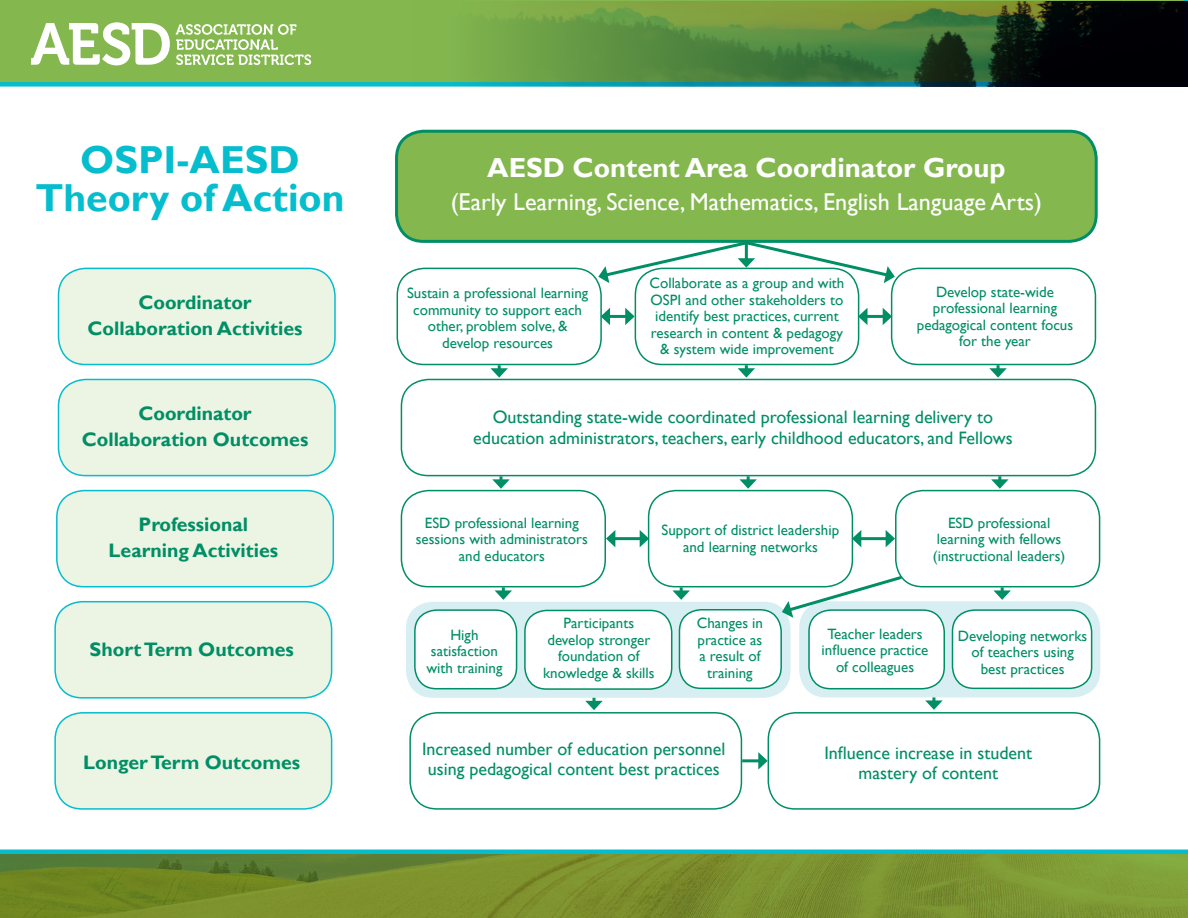
<style>
.page{position:relative;width:1188px;height:918px;background:#fff}
.page>*{position:absolute;margin:0;border:0;box-sizing:border-box;transform-origin:0 0}
.t1{font:700 39px/37.5px "Gill Sans";color:#05bdcd;text-align:center}
.t2{font:700 27.6px "Gill Sans";color:#fff}
.t3{font:24.3px "Gill Sans";color:#fff}
.t4{font:700 19.5px/25.5px "Gill Sans";color:#008e65;text-align:center}
.t5{font:18px/19.5px "Gill Sans";color:#008e65;text-align:center}
.t6{font:15px/16.5px "Gill Sans";color:#008e65;text-align:center}
</style>
<div class="page">
<svg style="left:0;top:0;width:1188px;height:87px"></svg>
<svg style="left:31px;top:22px;width:139px;height:43px"></svg>
<svg style="left:176px;top:24px;width:135px;height:41px"></svg>
<img style="left:412px;top:1px;width:776px;height:86px">
<svg style="left:0;top:850px;width:1188px;height:68px"></svg>
<div style="left:397px;top:131px;width:699px;height:110px;background:#84b84f;border-radius:27px"></div>
<div style="left:395px;top:130px;width:703px;height:113px;border:3px solid #008e65;border-radius:27px"></div>
<div style="left:58px;top:268px;width:277px;height:97px;background:#ecf4e4;border-radius:27px"></div>
<div style="left:58px;top:268px;width:278px;height:97px;border:2px solid #05bdcd;border-radius:27px"></div>
<div style="left:58px;top:379px;width:277px;height:97px;background:#ecf4e4;border-radius:27px"></div>
<div style="left:58px;top:379px;width:278px;height:97px;border:2px solid #05bdcd;border-radius:27px"></div>
<div style="left:57px;top:491px;width:276px;height:96px;background:#ecf4e4;border-radius:27px"></div>
<div style="left:56px;top:490px;width:278px;height:97px;border:2px solid #05bdcd;border-radius:27px"></div>
<div style="left:55px;top:602px;width:277px;height:96px;background:#ecf4e4;border-radius:27px"></div>
<div style="left:54px;top:601px;width:278px;height:98px;border:2px solid #05bdcd;border-radius:27px"></div>
<div style="left:55px;top:713px;width:277px;height:96px;background:#ecf4e4;border-radius:27px"></div>
<div style="left:54px;top:712px;width:278px;height:98px;border:2px solid #05bdcd;border-radius:27px"></div>
<div style="left:397px;top:268px;width:205px;height:97px;border:2px solid #008e65;border-radius:27px"></div>
<div style="left:635px;top:268px;width:224px;height:97px;border:2px solid #008e65;border-radius:27px"></div>
<div style="left:891px;top:268px;width:205px;height:97px;border:2px solid #008e65;border-radius:27px"></div>
<svg style="left:598px;top:239px;width:297px;height:44px"></svg>
<hr style="left:607px;top:315px;width:21px;height:3px;background:#008e65">
<svg style="left:625px;top:308px;width:10px;height:17px"></svg>
<svg style="left:601px;top:308px;width:9px;height:17px"></svg>
<hr style="left:865px;top:315px;width:20px;height:3px;background:#008e65">
<svg style="left:883px;top:308px;width:9px;height:17px"></svg>
<svg style="left:858px;top:308px;width:10px;height:17px"></svg>
<div style="left:401px;top:379px;width:695px;height:97px;border:2px solid #008e65;border-radius:27px"></div>
<svg style="left:490px;top:365px;width:18px;height:13px"></svg>
<svg style="left:738px;top:365px;width:17px;height:13px"></svg>
<svg style="left:989px;top:365px;width:18px;height:13px"></svg>
<div style="left:401px;top:490px;width:205px;height:97px;border:2px solid #008e65;border-radius:27px"></div>
<div style="left:648px;top:490px;width:205px;height:97px;border:2px solid #008e65;border-radius:27px"></div>
<div style="left:895px;top:490px;width:205px;height:97px;border:2px solid #008e65;border-radius:27px"></div>
<hr style="left:613px;top:537px;width:29px;height:3px;background:#008e65">
<svg style="left:640px;top:530px;width:9px;height:17px"></svg>
<svg style="left:606px;top:530px;width:9px;height:17px"></svg>
<hr style="left:859px;top:537px;width:29px;height:3px;background:#008e65">
<svg style="left:886px;top:530px;width:9px;height:17px"></svg>
<svg style="left:852px;top:530px;width:9px;height:17px"></svg>
<svg style="left:495px;top:587px;width:17px;height:13px"></svg>
<svg style="left:672px;top:587px;width:18px;height:13px"></svg>
<svg style="left:993px;top:587px;width:18px;height:13px"></svg>
<svg style="left:492px;top:476px;width:18px;height:13px"></svg>
<svg style="left:739px;top:476px;width:18px;height:13px"></svg>
<svg style="left:991px;top:476px;width:18px;height:13px"></svg>
<div style="left:406px;top:602px;width:385px;height:96px;background:#d7eff2;border-radius:27px"></div>
<div style="left:415px;top:610px;width:102px;height:79px;background:#fff;border-radius:22px"></div>
<div style="left:414px;top:609px;width:103px;height:80px;border:2px solid #008e65;border-radius:22px"></div>
<div style="left:799px;top:601px;width:301px;height:96px;background:#d7eff2;border-radius:27px"></div>
<div style="left:809px;top:610px;width:135px;height:79px;background:#fff;border-radius:22px"></div>
<div style="left:808px;top:609px;width:137px;height:80px;border:2px solid #008e65;border-radius:22px"></div>
<div style="left:953px;top:610px;width:139px;height:78px;background:#fff;border-radius:22px"></div>
<div style="left:952px;top:609px;width:140px;height:80px;border:2px solid #008e65;border-radius:22px"></div>
<div style="left:409px;top:712px;width:333px;height:98px;border:2px solid #008e65;border-radius:27px"></div>
<div style="left:768px;top:712px;width:332px;height:98px;border:2px solid #008e65;border-radius:27px"></div>
<svg style="left:925px;top:697px;width:18px;height:13px"></svg>
<svg style="left:585px;top:698px;width:18px;height:12px"></svg>
<hr style="left:742px;top:759px;width:19px;height:3px;background:#008e65">
<svg style="left:758px;top:752px;width:10px;height:18px"></svg>
<svg style="left:782px;top:574px;width:123px;height:44px"></svg>
<div style="left:525px;top:610px;width:147px;height:79px;background:#fff;border-radius:22px"></div>
<div style="left:524px;top:610px;width:148px;height:80px;border:2px solid #008e65;border-radius:22px"></div>
<div style="left:679px;top:610px;width:102px;height:78px;background:#fff;border-radius:22px"></div>
<div style="left:679px;top:609px;width:103px;height:80px;border:2px solid #008e65;border-radius:22px"></div>
<p class="t1" style="left:35px;top:142px;width:310px">OSPI-AESD<br>Theory of Action</p>
<p class="t4" style="left:88px;top:290px;width:216px">Coordinator<br>Collaboration Activities</p>
<p class="t4" style="left:82px;top:402px;width:228px">Coordinator<br>Collaboration Outcomes</p>
<p class="t4" style="left:109px;top:513px;width:171px">Professional<br>Learning Activities</p>
<p class="t4" style="left:90px;top:637px;width:206px">Short Term Outcomes</p>
<p class="t4" style="left:83px;top:750px;width:219px">Longer Term Outcomes</p>
<p class="t2" style="left:487px;top:151px;width:520px">AESD Content Area Coordinator Group</p>
<p class="t3" style="left:451px;top:188px;width:593px">(Early Learning, Science, Mathematics, English Language Arts)</p>
<p class="t6" style="left:650px;top:275px;width:196px">Collaborate as a group and with<br>OSPI and other stakeholders to identify best practices, current research in content &amp; pedagogy &amp; system wide improvement</p>
<p class="t6" style="left:407px;top:285px;width:183px">Sustain a professional learning community to support each other, problem solve, &amp; develop resources</p>
<p class="t6" style="left:917px;top:284px;width:158px">Develop state-wide professional learning pedagogical content focus for the year</p>
<p class="t5" style="left:473px;top:406px;width:541px;line-height:21px">Outstanding state-wide coordinated professional learning delivery to education administrators, teachers, early childhood educators, and Fellows</p>
<p class="t6" style="left:416px;top:515px;width:174px">ESD professional learning sessions with administrators and educators</p>
<p class="t6" style="left:933px;top:515px;width:134px">ESD professional learning with fellows (instructional leaders)</p>
<p class="t6" style="left:662px;top:522px;width:179px">Support of district leadership and learning networks</p>
<p class="t6" style="left:543px;top:615px;width:113px">Participants develop stronger foundation of knowledge &amp; skills</p>
<p class="t6" style="left:697px;top:615px;width:68px">Changes in practice as a result of training</p>
<p class="t6" style="left:426px;top:627px;width:78px">High satisfaction with training</p>
<p class="t6" style="left:822px;top:626px;width:108px">Teacher leaders influence practice of colleagues</p>
<p class="t6" style="left:958px;top:628px;width:131px">Developing networks of teachers using best practices</p>
<p class="t5" style="left:422px;top:740px;width:305px">Increased number of education personnel using pedagogical content best practices</p>
<p class="t5" style="left:824px;top:744px;width:209px">Influence increase in student mastery of content</p>
</div>
